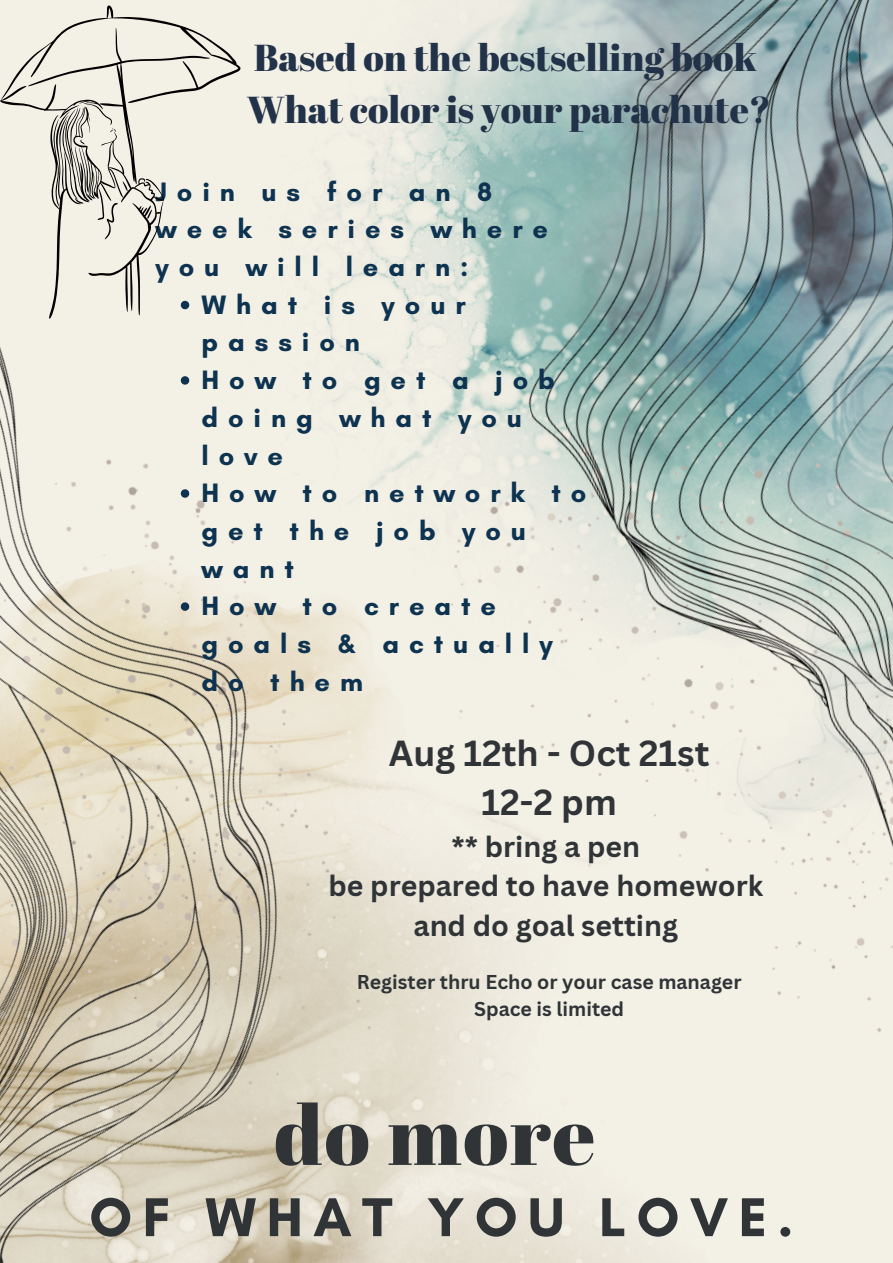
<style>
.page{position:relative;width:893px;height:1263px;background:#f3f0e6}
.page>*{position:absolute;margin:0;border:0;box-sizing:border-box;transform-origin:0 0}
.t1{font:83.18px "Abril Fatface";letter-spacing:.02em;color:#303437}
.t2{font:700 55.65px "Glacial Indifference";letter-spacing:.185em;color:#303437}
.t3{font:37.5px/52.3px "Abril Fatface";color:#223249}
.t4{font:700 35.25px/48.9px "Canva Sans";color:#303437;text-align:center}
.t5{font:700 28.5px/39.4px "Canva Sans";color:#303437;text-align:center}
.t6{font:700 27.15px/37.7px "Glacial Indifference";letter-spacing:.365em;color:#0d3350}
.t7{font:700 19.5px "Canva Sans";color:#303437}
</style>
<div class="page">
<img style="left:0;top:273px;width:536px;height:990px">
<img style="left:387px;top:0;width:506px;height:943px">
<svg style="left:181px;top:376px;width:8px;height:9px"></svg>
<svg style="left:181px;top:489px;width:8px;height:9px"></svg>
<svg style="left:181px;top:602px;width:8px;height:9px"></svg>
<svg style="left:0;top:5px;width:241px;height:314px"></svg>
<p class="t3" style="left:247px;top:31px;width:525px">Based on the bestselling book<br>What color is your parachute?</p>
<p class="t6" style="left:155px;top:172px;width:394px">Join us for an 8 week series where you will learn:</p>
<p class="t6" style="left:202px;top:285px;width:266px">What is your passion</p>
<p class="t6" style="left:202px;top:361px;width:355px">How to get a job doing what you love</p>
<p class="t6" style="left:202px;top:474px;width:386px">How to network to get the job you want</p>
<p class="t6" style="left:202px;top:587px;width:352px">How to create goals &amp; actually do them</p>
<p class="t4" style="left:389px;top:728px;width:322px">Aug 12th - Oct 21st<br>12-2 pm</p>
<p class="t5" style="left:328px;top:826px;width:436px">** bring a pen<br>be prepared to have homework and do goal setting</p>
<p class="t7" style="left:357px;top:968px;width:386px">Register thru Echo or your case manager</p>
<p class="t7" style="left:474px;top:995px;width:152px">Space is limited</p>
<h4 class="t1" style="left:274px;top:1077px;width:323px">do more</h4>
<p class="t2" style="left:89px;top:1183px;width:705px">OF WHAT YOU LOVE.</p>
</div>
